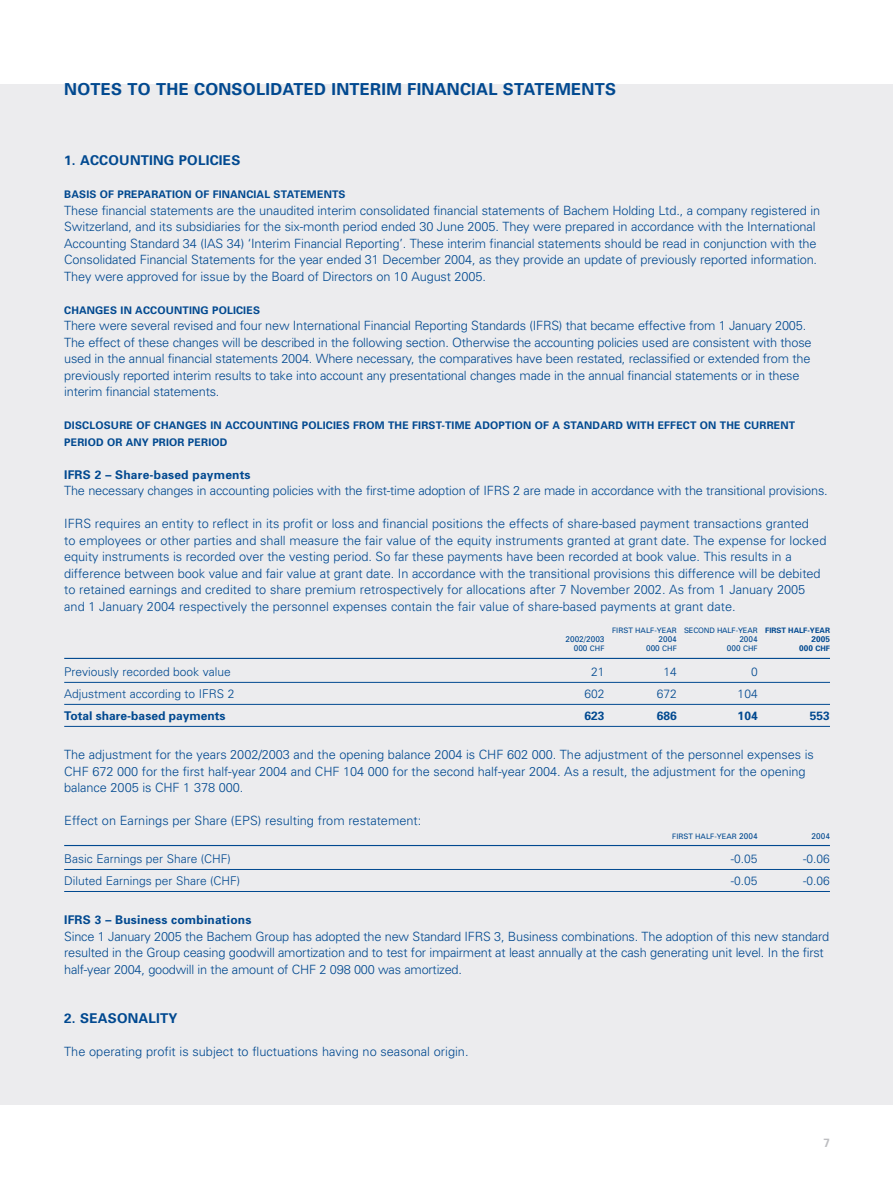
<style>
.page{position:relative;width:893px;height:1190px;background:#fff}
.page>*{position:absolute;margin:0;border:0;box-sizing:border-box;transform-origin:0 0}
.t1{font:700 16.5px "Univers";letter-spacing:.015em;color:#014990}
.t2{font:700 13.5px "Univers";letter-spacing:.015em;color:#014990}
.t3{font:300 12.75px/16.5px "Univers";letter-spacing:-.01em;color:#014990}
.t4{font:300 12px "Univers";color:#014990}
.t5{font:700 12px "Univers";letter-spacing:.015em;color:#014990}
.t6{font:700 12px "Univers";color:#bdbec1}
.t7{font:700 10.5px/16.5px "Univers";letter-spacing:.015em;color:#014990}
.t8{font:8.25px "Univers";color:#014990}
.t9{font:700 8.25px "Univers";color:#014990}
.t10{font:7.5px "Univers";color:#014990}
.s1{font-weight:700}
.s2{font-size:7.5px}
.s3{font-size:8.25px}
</style>
<div class="page">
<div style="left:0;top:84px;width:892px;height:1020px;background:#ececee"></div>
<hr style="left:64px;top:658px;width:766px;height:1px;background:#014990">
<hr style="left:64px;top:682px;width:766px;height:1px;background:#014990">
<hr style="left:64px;top:704px;width:766px;height:1px;background:#014990">
<hr style="left:64px;top:726px;width:766px;height:1px;background:#014990">
<hr style="left:64px;top:845px;width:766px;height:1px;background:#014990">
<hr style="left:64px;top:869px;width:766px;height:1px;background:#014990">
<hr style="left:64px;top:891px;width:766px;height:1px;background:#014990">
<p class="t1" style="left:64px;top:83px;width:553px">NOTES TO THE CONSOLIDATED INTERIM FINANCIAL STATEMENTS</p>
<p class="t2" style="left:64px;top:155px;width:178px">1. ACCOUNTING POLICIES</p>
<p class="t7" style="left:64px;top:187px;width:283px">BASIS OF PREPARATION OF FINANCIAL STATEMENTS</p>
<p class="t3" style="left:64px;top:203px;width:757px">These financial statements are the unaudited interim consolidated financial statements of Bachem Holding Ltd., a company registered in Switzerland, and its subsidiaries for the six-month period ended 30 June 2005. They were prepared in accordance with the International Accounting Standard 34 (IAS 34) ‘Interim Financial Reporting’. These interim financial statements should be read in conjunction with the Consolidated Financial Statements for the year ended 31 December 2004, as they provide an update of previously reported information.<br>They were approved for issue by the Board of Directors on 10 August 2005.</p>
<p class="t7" style="left:64px;top:302px;width:197px">CHANGES IN ACCOUNTING POLICIES</p>
<p class="t3" style="left:64px;top:318px;width:748px">There were several revised and four new International Financial Reporting Standards (IFRS) that became effective from 1 January 2005.<br>The effect of these changes will be described in the following section. Otherwise the accounting policies used are consistent with those used in the annual financial statements 2004. Where necessary, the comparatives have been restated, reclassified or extended from the previously reported interim results to take into account any presentational changes made in the annual financial statements or in these interim financial statements.</p>
<p class="t7" style="left:64px;top:418px;width:732px">DISCLOSURE OF CHANGES IN ACCOUNTING POLICIES FROM THE FIRST-TIME ADOPTION OF A STANDARD WITH EFFECT ON THE CURRENT<br>PERIOD OR ANY PRIOR PERIOD</p>
<p class="t5" style="left:64px;top:470px;width:188px">IFRS 2 – Share-based payments</p>
<p class="t3" style="left:64px;top:483px;width:765px">The necessary changes in accounting policies with the first-time adoption of IFRS 2 are made in accordance with the transitional provisions.</p>
<p class="t3" style="left:64px;top:516px;width:763px">IFRS requires an entity to reflect in its profit or loss and financial positions the effects of share-based payment transactions granted<br>to employees or other parties and shall measure the fair value of the equity instruments granted at grant date. The expense for locked equity instruments is recorded over the vesting period. So far these payments have been recorded at book value. This results in a difference between book value and fair value at grant date. In accordance with the transitional provisions this difference will be debited to retained earnings and credited to share premium retrospectively for allocations after 7 November 2002. As from 1 January 2005 and 1 January 2004 respectively the personnel expenses contain the fair value of share-based payments at grant date.</p>
<p class="t10" style="left:612px;top:628px;width:219px">FIRST HALF-YEAR SECOND HALF-YEAR <span class="s1">FIRST HALF-YEAR</span></p>
<p class="t8" style="left:565px;top:636px;width:40px">2002/2003</p>
<p class="t8" style="left:658px;top:636px;width:20px">2004</p>
<p class="t8" style="left:739px;top:636px;width:20px">2004</p>
<p class="t9" style="left:811px;top:636px;width:20px">2005</p>
<p class="t8" style="left:573px;top:645px;width:32px">000 <span class="s2">CHF</span></p>
<p class="t8" style="left:646px;top:645px;width:32px">000 <span class="s2">CHF</span></p>
<p class="t8" style="left:727px;top:645px;width:32px">000 <span class="s2">CHF</span></p>
<p class="t9" style="left:799px;top:645px;width:32px">000 <span class="s2">CHF</span></p>
<p class="t4" style="left:64px;top:666px;width:168px">Previously recorded book value</p>
<p class="t4" style="left:591px;top:666px;width:15px">21</p>
<p class="t4" style="left:663px;top:666px;width:15px">14</p>
<p class="t4" style="left:751px;top:666px;width:8px">0</p>
<p class="t4" style="left:64px;top:688px;width:172px">Adjustment according to IFRS 2</p>
<p class="t4" style="left:584px;top:688px;width:22px">602</p>
<p class="t4" style="left:656px;top:688px;width:22px">672</p>
<p class="t4" style="left:737px;top:688px;width:22px">104</p>
<p class="t5" style="left:64px;top:710px;width:163px">Total share-based payments</p>
<p class="t5" style="left:584px;top:710px;width:22px">623</p>
<p class="t5" style="left:656px;top:710px;width:22px">686</p>
<p class="t5" style="left:737px;top:710px;width:22px">104</p>
<p class="t5" style="left:810px;top:710px;width:22px">553</p>
<p class="t3" style="left:64px;top:747px;width:751px">The adjustment for the years 2002/2003 and the opening balance 2004 is CHF 602 000. The adjustment of the personnel expenses is<br>CHF 672 000 for the first half-year 2004 and CHF 104 000 for the second half-year 2004. As a result, the adjustment for the opening balance 2005 is CHF 1 378 000.</p>
<p class="t3" style="left:64px;top:813px;width:358px">Effect on Earnings per Share (EPS) resulting from restatement:</p>
<p class="t10" style="left:672px;top:833px;width:87px">FIRST HALF-YEAR <span class="s3">2004</span></p>
<p class="t8" style="left:811px;top:832px;width:20px">2004</p>
<p class="t4" style="left:64px;top:853px;width:168px">Basic Earnings per Share (CHF)</p>
<p class="t4" style="left:731px;top:853px;width:28px">-0.05</p>
<p class="t4" style="left:803px;top:853px;width:28px">-0.06</p>
<p class="t4" style="left:64px;top:875px;width:178px">Diluted Earnings per Share (CHF)</p>
<p class="t4" style="left:731px;top:875px;width:28px">-0.05</p>
<p class="t4" style="left:803px;top:875px;width:28px">-0.06</p>
<p class="t5" style="left:64px;top:915px;width:189px">IFRS 3 – Business combinations</p>
<p class="t3" style="left:64px;top:929px;width:766px">Since 1 January 2005 the Bachem Group has adopted the new Standard IFRS 3, Business combinations. The adoption of this new standard resulted in the Group ceasing goodwill amortization and to test for impairment at least annually at the cash generating unit level. In the first half-year 2004, goodwill in the amount of CHF 2 098 000 was amortized.</p>
<p class="t2" style="left:64px;top:1013px;width:115px">2. SEASONALITY</p>
<p class="t3" style="left:64px;top:1044px;width:406px">The operating profit is subject to fluctuations having no seasonal origin.</p>
<p class="t6" style="left:823px;top:1138px;width:8px">7</p>
</div>
